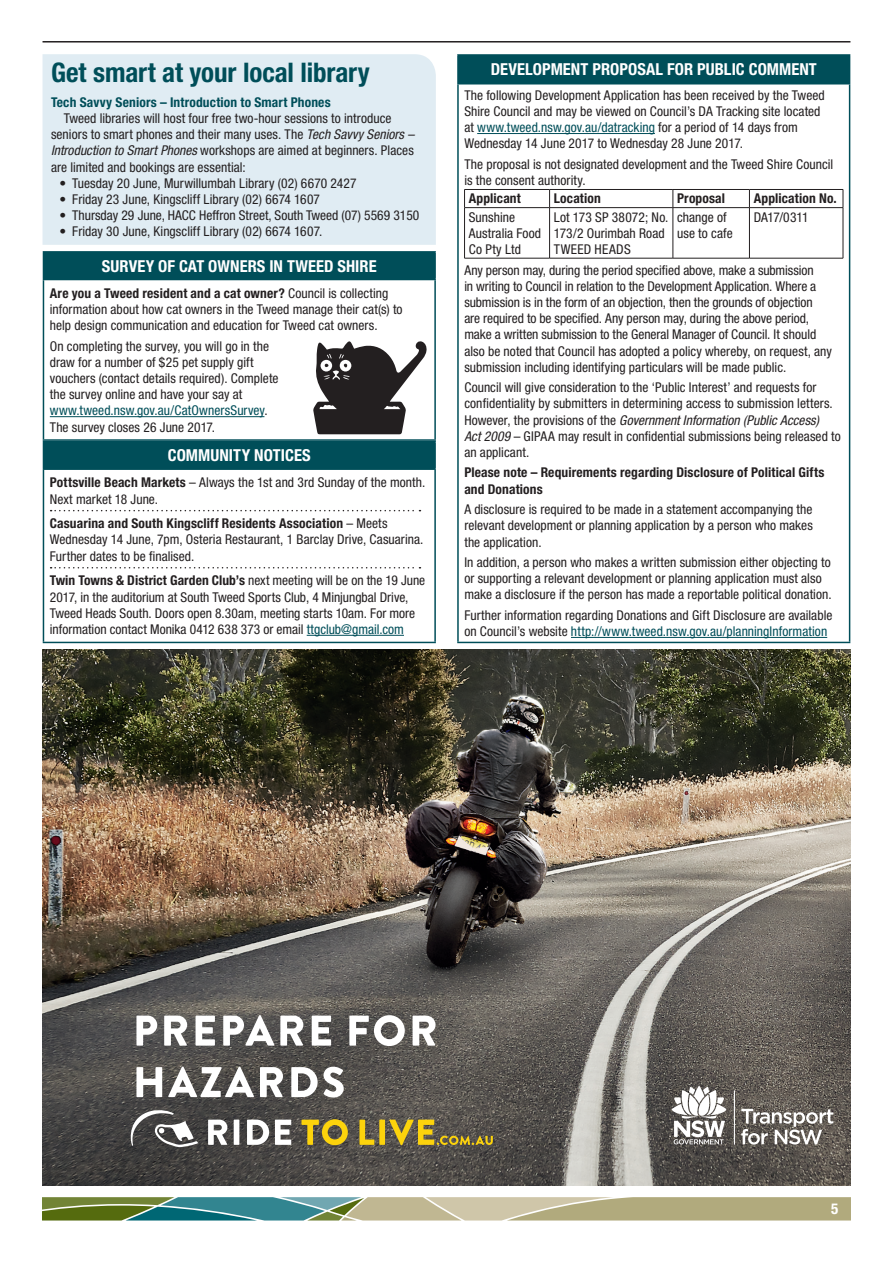
<style>
.page{position:relative;width:893px;height:1263px;background:#fff}
.page>*{position:absolute;margin:0;border:0;box-sizing:border-box;transform-origin:0 0}
.H2{font:700 condensed 27px "Helvetica Neue LT Std";letter-spacing:-.005em;color:#004e59}
.adH{font:700 condensed 16.5px "Helvetica Neue LT Std";letter-spacing:.005em;color:#fff}
.t1{font:700 condensed 15px "Helvetica Neue LT Std";color:#fff}
.ad{font:condensed 13.5px/16.2px "Helvetica Neue LT Std";color:#231f20}
.CommNotices{font:condensed 13.5px/16.2px "Helvetica Neue LT Std";letter-spacing:.005em;color:#231f20}
.body{font:condensed 13.5px/16.2px "Helvetica Neue LT Std";letter-spacing:.005em;color:#231f20}
.ad-2{font:700 condensed 13.5px/16.2px "Helvetica Neue LT Std";letter-spacing:.01em;color:#231f20}
.t2{font:700 condensed 13.5px "Helvetica Neue LT Std";letter-spacing:.01em;color:#004e59}
.ad-3{font:condensed 13.5px "Helvetica Neue LT Std";letter-spacing:-.02em;color:#231f20}
.s1{font-family:"Helvetica Neue LT Com";font-style:italic}
.s2{font-weight:700}
.s3{color:#004e59}
</style>
<div class="page">
<img style="left:43px;top:649px;width:807px;height:536px">
<svg style="left:208px;top:1119px;width:83px;height:26px"></svg>
<svg style="left:136px;top:1015px;width:300px;height:31px"></svg>
<svg style="left:136px;top:1067px;width:208px;height:30px"></svg>
<svg style="left:128px;top:1109px;width:70px;height:38px"></svg>
<svg style="left:301px;top:1119px;width:192px;height:26px;background:#8e7d38"></svg>
<hr style="left:734px;top:1090px;width:1px;height:55px;background:#fff">
<svg style="left:672px;top:1086px;width:54px;height:58px"></svg>
<svg style="left:741px;top:1109px;width:92px;height:35px"></svg>
<svg style="left:43px;top:1197px;width:807px;height:23px;background:#94a482"></svg>
<hr style="left:43px;top:41px;width:807px;height:2px;background:#231f20">
<div style="left:458px;top:55px;width:392px;height:29px;background:#004e59"></div>
<hr style="left:457px;top:54px;width:393px;height:2px;background:#004e59">
<hr style="left:457px;top:56px;width:2px;height:27px;background:#004e59">
<hr style="left:457px;top:83px;width:393px;height:2px;background:#004e59">
<hr style="left:457px;top:85px;width:2px;height:557px;background:#004e59">
<hr style="left:849px;top:85px;width:1px;height:557px;background:#004e59">
<hr style="left:457px;top:642px;width:393px;height:1px;background:#004e59">
<hr style="left:477px;top:133px;width:178px;height:1px;background:#004e59">
<hr style="left:571px;top:637px;width:256px;height:1px;background:#004e59">
<hr style="left:464px;top:189px;width:86px;height:1px;background:#231f20">
<svg style="left:464px;top:190px;width:1px;height:17px"></svg>
<hr style="left:550px;top:189px;width:123px;height:1px;background:#231f20">
<svg style="left:549px;top:190px;width:1px;height:17px"></svg>
<hr style="left:673px;top:189px;width:76px;height:1px;background:#231f20">
<svg style="left:673px;top:190px;width:1px;height:17px"></svg>
<hr style="left:749px;top:189px;width:94px;height:1px;background:#231f20">
<svg style="left:749px;top:190px;width:1px;height:17px"></svg>
<svg style="left:843px;top:190px;width:1px;height:17px"></svg>
<hr style="left:464px;top:207px;width:86px;height:1px;background:#231f20">
<hr style="left:464px;top:208px;width:1px;height:50px;background:#231f20">
<hr style="left:550px;top:207px;width:123px;height:1px;background:#231f20">
<hr style="left:549px;top:208px;width:1px;height:50px;background:#231f20">
<hr style="left:673px;top:207px;width:76px;height:1px;background:#231f20">
<hr style="left:673px;top:208px;width:1px;height:50px;background:#231f20">
<hr style="left:749px;top:207px;width:94px;height:1px;background:#231f20">
<hr style="left:749px;top:208px;width:1px;height:50px;background:#231f20">
<hr style="left:843px;top:208px;width:1px;height:50px;background:#231f20">
<hr style="left:464px;top:258px;width:86px;height:1px;background:#231f20">
<hr style="left:550px;top:258px;width:123px;height:1px;background:#231f20">
<hr style="left:673px;top:258px;width:76px;height:1px;background:#231f20">
<hr style="left:749px;top:258px;width:94px;height:1px;background:#231f20">
<div style="left:43px;top:54px;width:393px;height:191px;background:#e0ecf3"></div>
<div style="left:43px;top:252px;width:392px;height:27px;background:#004e59"></div>
<hr style="left:43px;top:251px;width:393px;height:2px;background:#004e59">
<hr style="left:434px;top:253px;width:2px;height:26px;background:#004e59">
<hr style="left:43px;top:279px;width:393px;height:1px;background:#004e59">
<hr style="left:43px;top:280px;width:1px;height:159px;background:#004e59">
<hr style="left:434px;top:280px;width:2px;height:159px;background:#004e59">
<hr style="left:43px;top:439px;width:393px;height:2px;background:#004e59">
<hr style="left:50px;top:416px;width:214px;height:1px;background:#004e59">
<div style="left:43px;top:441px;width:392px;height:28px;background:#004e59"></div>
<hr style="left:43px;top:441px;width:393px;height:1px;background:#004e59">
<hr style="left:434px;top:442px;width:2px;height:26px;background:#004e59">
<hr style="left:43px;top:468px;width:393px;height:2px;background:#004e59">
<hr style="left:43px;top:470px;width:1px;height:172px;background:#004e59">
<hr style="left:434px;top:470px;width:2px;height:172px;background:#004e59">
<hr style="left:43px;top:642px;width:393px;height:1px;background:#004e59">
<svg style="left:51px;top:510px;width:369px;height:1px"></svg>
<svg style="left:51px;top:567px;width:369px;height:1px"></svg>
<hr style="left:307px;top:635px;width:97px;height:1px;background:#004e59">
<svg style="left:313px;top:341px;width:114px;height:93px"></svg>
<h3 class="H2" style="left:51px;top:56px;width:320px">Get smart at your local library</h3>
<h4 class="t2" style="left:51px;top:94px;width:281px">Tech Savvy Seniors – Introduction to Smart Phones</h4>
<p class="body" style="left:51px;top:110px;width:365px;text-indent:13px">Tweed libraries will host four free two-hour sessions to introduce seniors to smart phones and their many uses. The <span class="s1">Tech Savvy Seniors – Introduction to Smart Phones</span> workshops are aimed at beginners. Places are limited and bookings are essential:</p>
<p class="ad" style="left:60px;top:175px;width:299px">• Tuesday 20 June, Murwillumbah Library (02) 6670 2427</p>
<p class="ad" style="left:60px;top:191px;width:262px">• Friday 23 June, Kingscliff Library (02) 6674 1607</p>
<p class="ad" style="left:60px;top:207px;width:361px">• Thursday 29 June, HACC Heffron Street, South Tweed (07) 5569 3150</p>
<p class="ad" style="left:60px;top:223px;width:264px">• Friday 30 June, Kingscliff Library (02) 6674 1607.</p>
<p class="adH" style="left:102px;top:256px;width:276px">SURVEY OF CAT OWNERS IN TWEED SHIRE</p>
<p class="ad" style="left:50px;top:285px;width:354px"><span class="s2">Are you a Tweed resident and a cat owner?</span> Council is collecting information about how cat owners in the Tweed manage their cat(s) to help design communication and education for Tweed cat owners.</p>
<p class="ad" style="left:50px;top:338px;width:230px">On completing the survey, you will go in the draw for a number of $25 pet supply gift vouchers (contact details required). Complete the survey online and have your say at <span class="s3">www.tweed.nsw.gov.au/CatOwnersSurvey</span>.<br>The survey closes 26 June 2017.</p>
<p class="adH" style="left:168px;top:445px;width:144px">COMMUNITY NOTICES</p>
<p class="CommNotices" style="left:50px;top:474px;width:377px"><span class="s2">Pottsville Beach Markets</span> – Always the 1st and 3rd Sunday of the month.<br>Next market 18 June.</p>
<p class="CommNotices" style="left:50px;top:515px;width:375px"><span class="s2">Casuarina and South Kingscliff Residents Association</span> – Meets<br>Wednesday 14 June, 7pm, Osteria Restaurant, 1 Barclay Drive, Casuarina.<br>Further dates to be finalised.</p>
<p class="ad" style="left:50px;top:572px;width:377px"><span class="s2">Twin Towns &amp; District Garden Club’s</span> next meeting will be on the 19 June 2017, in the auditorium at South Tweed Sports Club, 4 Minjungbal Drive, Tweed Heads South. Doors open 8.30am, meeting starts 10am. For more information contact Monika 0412 638 373 or email <span class="s3">ttgclub@gmail.com</span></p>
<p class="adH" style="left:491px;top:59px;width:328px">DEVELOPMENT PROPOSAL FOR PUBLIC COMMENT</p>
<p class="ad" style="left:464px;top:87px;width:362px">The following Development Application has been received by the Tweed Shire Council and may be viewed on Council’s DA Tracking site located at <span class="s3">www.tweed.nsw.gov.au/datracking</span> for a period of 14 days from Wednesday 14 June 2017 to Wednesday 28 June 2017.</p>
<p class="ad" style="left:464px;top:156px;width:370px">The proposal is not designated development and the Tweed Shire Council is the consent authority.</p>
<p class="ad-2" style="left:469px;top:190px;width:54px">Applicant</p>
<p class="ad-2" style="left:554px;top:190px;width:49px">Location</p>
<p class="ad-2" style="left:677px;top:190px;width:49px">Proposal</p>
<p class="ad-2" style="left:754px;top:190px;width:85px">Application No.</p>
<p class="ad" style="left:469px;top:209px;width:74px">Sunshine<br>Australia Food<br>Co Pty Ltd</p>
<p class="ad" style="left:554px;top:209px;width:116px">Lot 173 SP 38072; No.<br>173/2 Ourimbah Road<br>TWEED HEADS</p>
<p class="ad" style="left:677px;top:209px;width:57px">change of use to cafe</p>
<p class="ad-3" style="left:754px;top:209px;width:56px">DA17/0311</p>
<p class="ad" style="left:464px;top:262px;width:369px">Any person may, during the period specified above, make a submission<br>in writing to Council in relation to the Development Application. Where a submission is in the form of an objection, then the grounds of objection are required to be specified. Any person may, during the above period, make a written submission to the General Manager of Council. It should also be noted that Council has adopted a policy whereby, on request, any submission including identifying particulars will be made public.</p>
<p class="ad" style="left:464px;top:379px;width:378px">Council will give consideration to the ‘Public Interest’ and requests for confidentiality by submitters in determining access to submission letters.<br>However, the provisions of the <span class="s1">Government Information (Public Access)<br>Act 2009</span> – GIPAA may result in confidential submissions being released to an applicant.</p>
<p class="ad-2" style="left:464px;top:464px;width:362px">Please note – Requirements regarding Disclosure of Political Gifts and Donations</p>
<p class="ad" style="left:464px;top:501px;width:350px;text-align:justify">A disclosure is required to be made in a statement accompanying the relevant development or planning application by a person who makes the application.</p>
<p class="ad" style="left:464px;top:554px;width:369px">In addition, a person who makes a written submission either objecting to or supporting a relevant development or planning application must also make a disclosure if the person has made a reportable political donation.</p>
<p class="ad" style="left:464px;top:607px;width:370px">Further information regarding Donations and Gift Disclosure are available on Council’s website <span class="s3">http://www.tweed.nsw.gov.au/planningInformation</span></p>
<p class="t1" style="left:831px;top:1200px;width:9px">5</p>
</div>
